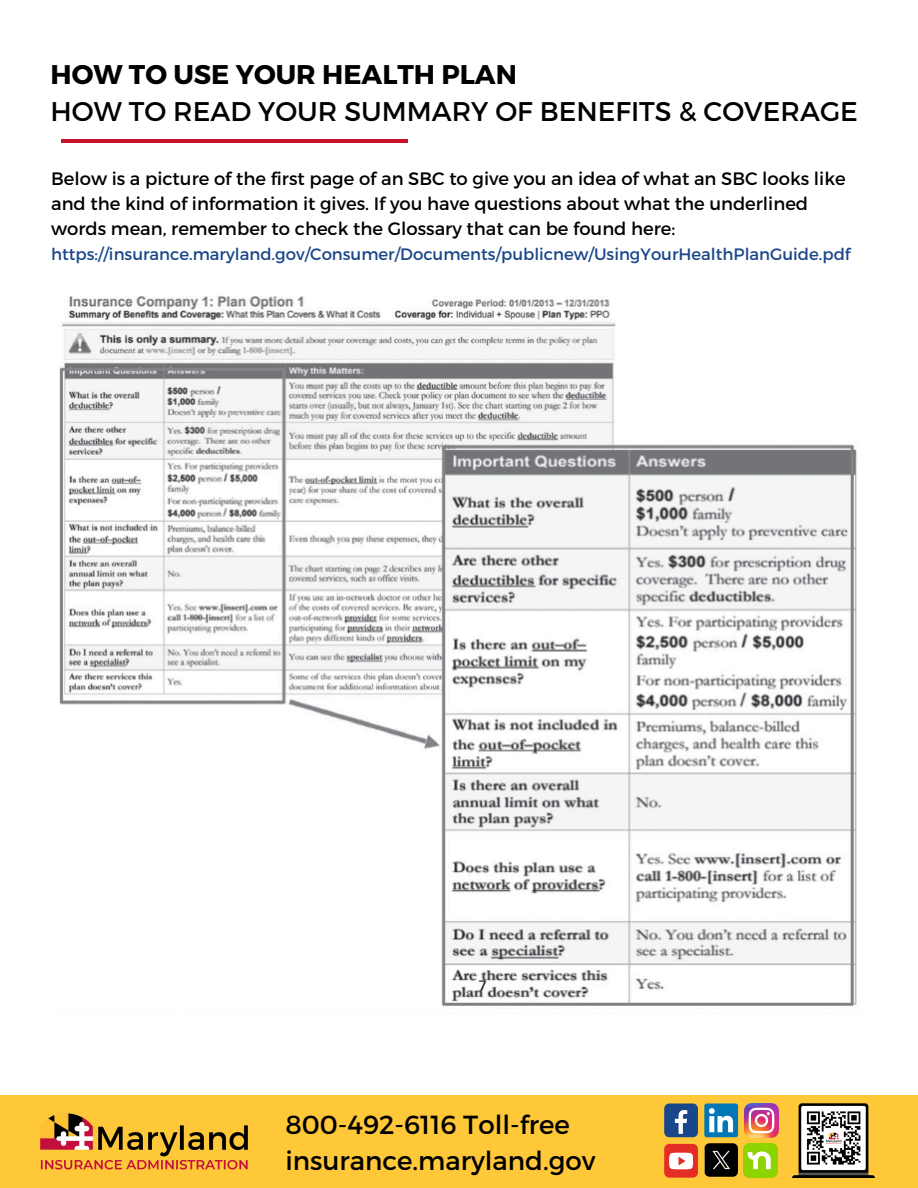
<style>
.page{position:relative;width:918px;height:1188px;background:#fff}
.page>*{position:absolute;margin:0;border:0;box-sizing:border-box;transform-origin:0 0}
.t1{font:27px/37.2px "Montserrat";color:#000}
.t2{font:26.1px/36px "Montserrat";color:#000}
.t3{font:18px/24.8px "Montserrat";color:#000}
.t4{font:16.5px "Montserrat";color:#1a4789}
.s1{font-weight:700}
</style>
<div class="page">
<hr style="left:61px;top:139px;width:347px;height:3px;background:#c8122c">
<div style="left:0;top:1096px;width:918px;height:92px;background:#ffc838"></div>
<img style="left:40px;top:1113px;width:208px;height:57px">
<img style="left:792px;top:1104px;width:82px;height:74px">
<div style="left:664px;top:1104px;width:34px;height:33px;background:#1a4789;border-radius:5px"></div>
<svg style="left:675px;top:1110px;width:12px;height:24px"></svg>
<div style="left:704px;top:1104px;width:34px;height:33px;background:#0177b5;border-radius:2px"></div>
<svg style="left:709px;top:1108px;width:24px;height:24px"></svg>
<img style="left:744px;top:1104px;width:34px;height:33px">
<div style="left:664px;top:1144px;width:34px;height:34px;background:#e52d27;border-radius:5px"></div>
<svg style="left:669px;top:1153px;width:24px;height:16px"></svg>
<img style="left:744px;top:1144px;width:34px;height:34px">
<img style="left:705px;top:1144px;width:32px;height:33px">
<img style="left:59px;top:296px;width:798px;height:710px">
<p class="t1" style="left:51px;top:54px;width:809px"><span class="s1">HOW TO USE YOUR HEALTH PLAN<br></span>HOW TO READ YOUR SUMMARY OF BENEFITS &amp; COVERAGE</p>
<p class="t3" style="left:51px;top:166px;width:796px">Below is a picture of the first page of an SBC to give you an idea of what an SBC looks like and the kind of information it gives. If you have questions about what the underlined words mean, remember to check the Glossary that can be found here:</p>
<p class="t4" style="left:51px;top:243px;width:801px">https://insurance.maryland.gov/Consumer/Documents/publicnew/UsingYourHealthPlanGuide.pdf</p>
<p class="t2" style="left:285px;top:1105px;width:312px">800-492-6116 Toll-free insurance.maryland.gov</p>
</div>
